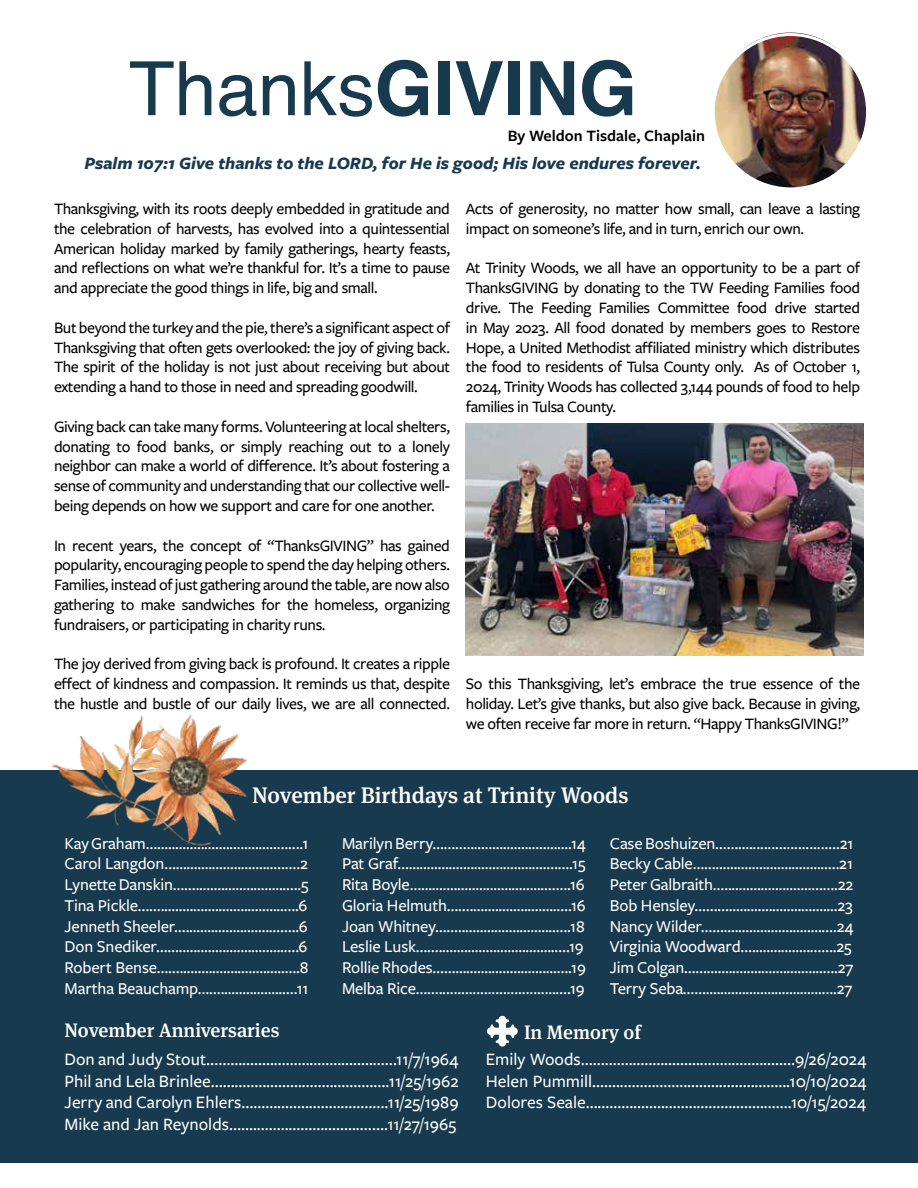
<style>
.page{position:relative;width:918px;height:1188px;background:#fff}
.page>*{position:absolute;margin:0;border:0;box-sizing:border-box;transform-origin:0 0}
.t1{font:75px "Helvetica";color:#183a4f}
.t2{font:500 22.5px "Meta Serif Pro";color:#fff}
.t3{font:500 19.5px "Meta Serif Pro";color:#fff}
.t4{font:500 18px/21.6px "Freight Sans Pro";color:#fff;text-align:justify}
.t5{font:italic 700 18px "Freight Sans Pro";color:#183a4f}
.t6{font:500 17.25px/20.7px "Freight Sans Pro";letter-spacing:-.01em;color:#fff;text-align:justify}
.t7{font:500 16.5px/19.8px "Freight Sans Pro";letter-spacing:-.025em;color:#000;text-align:justify}
.t8{font:600 16.5px "Freight Sans Pro";color:#000}
.s1{font-weight:700}
</style>
<div class="page">
<div style="left:0;top:770px;width:918px;height:392px;background:#183a4f"></div>
<svg style="left:487px;top:1016px;width:31px;height:31px"></svg>
<img style="left:163px;top:715px;width:84px;height:106px">
<img style="left:131px;top:715px;width:32px;height:15px">
<img style="left:51px;top:730px;width:179px;height:116px">
<img style="left:466px;top:423px;width:398px;height:233px">
<img style="left:713px;top:35px;width:155px;height:154px;border-radius:77px">
<div style="left:712px;top:33px;width:157px;height:157px;border:3px solid #fff;border-radius:50%"></div>
<h1 class="t1" style="left:129px;top:31px;width:510px">Thanks<span class="s1">GIVING</span></h1>
<p class="t8" style="left:508px;top:125px;width:199px">By Weldon Tisdale, Chaplain</p>
<p class="t5" style="left:85px;top:151px;width:618px">Psalm 107:1 Give thanks to the LORD, for He is good; His love endures forever.</p>
<p class="t7" style="left:466px;top:198px;width:396px">Acts of generosity, no matter how small, can leave a lasting impact on someone’s life, and in turn, enrich our own.</p>
<p class="t7" style="left:466px;top:257px;width:396px">At Trinity Woods, we all have an opportunity to be a part of ThanksGIVING by donating to the TW Feeding Families food drive. The Feeding Families Committee food drive started in May 2023. All food donated by members goes to Restore Hope, a United Methodist affiliated ministry which distributes the food to residents of Tulsa County only. As of October 1, 2024, Trinity Woods has collected 3,144 pounds of food to help families in Tulsa County.</p>
<p class="t7" style="left:54px;top:198px;width:398px">Thanksgiving, with its roots deeply embedded in gratitude and the celebration of harvests, has evolved into a quintessential American holiday marked by family gatherings, hearty feasts, and reflections on what we’re thankful for. It’s a time to pause and appreciate the good things in life, big and small.</p>
<p class="t7" style="left:54px;top:317px;width:398px">But beyond the turkey and the pie, there’s a significant aspect of Thanksgiving that often gets overlooked: the joy of giving back.<br>The spirit of the holiday is not just about receiving but about extending a hand to those in need and spreading goodwill.</p>
<p class="t7" style="left:54px;top:416px;width:398px">Giving back can take many forms. Volunteering at local shelters, donating to food banks, or simply reaching out to a lonely neighbor can make a world of difference. It’s about fostering a sense of community and understanding that our collective well&shy;being depends on how we support and care for one another.</p>
<p class="t7" style="left:54px;top:535px;width:398px">In recent years, the concept of “ThanksGIVING” has gained popularity, encouraging people to spend the day helping others.<br>Families, instead of just gathering around the table, are now also gathering to make sandwiches for the homeless, organizing fundraisers, or participating in charity runs.</p>
<p class="t7" style="left:54px;top:653px;width:398px">The joy derived from giving back is profound. It creates a ripple effect of kindness and compassion. It reminds us that, despite the hustle and bustle of our daily lives, we are all connected.</p>
<p class="t7" style="left:466px;top:673px;width:396px">So this Thanksgiving, let’s embrace the true essence of the holiday. Let’s give thanks, but also give back. Because in giving, we often receive far more in return. “Happy ThanksGIVING!”</p>
<h2 class="t2" style="left:252px;top:777px;width:378px">November Birthdays at Trinity Woods</h2>
<p class="t6" style="left:65px;top:832px;width:245px">Kay Graham….................................…….1<br>Carol Langdon…...........................…….2<br>Lynette Danskin…….........................….5<br>Tina Pickle……..................................….6<br>Jenneth Sheeler…........................…….6<br>Don Snediker…….............................….6<br>Robert Bense…….............................….8<br>Martha Beauchamp…….................….11</p>
<p class="t6" style="left:342px;top:832px;width:245px;text-align:left">Marilyn Berry……….............................14<br>Pat Graf…......................................…….15<br>Rita Boyle…..................................…….16<br>Gloria Helmuth……........................….16<br>Joan Whitney……...........................….18<br>Leslie Lusk……................................….19<br>Rollie Rhodes……............................….19<br>Melba Rice……...............................….19</p>
<p class="t6" style="left:610px;top:832px;width:245px">Case Boshuizen…….......................….21<br>Becky Cable……..............................….21<br>Peter Galbraith…........................…….22<br>Bob Hensley………..............................23<br>Nancy Wilder……...........................….24<br>Virginia Woodward…................…….25<br>Jim Colgan……................................….27<br>Terry Seba……................................….27</p>
<p class="t3" style="left:64px;top:1016px;width:216px">November Anniversaries</p>
<p class="t4" style="left:64px;top:1048px;width:396px">Don and Judy Stout……......................................….11/7/1964<br>Phil and Lela Brinlee…...................................…….11/25/1962<br>Jerry and Carolyn Ehlers…...........................…….11/25/1989<br>Mike and Jan Reynolds…..............................…….11/27/1965</p>
<p class="t3" style="left:524px;top:1018px;width:118px">In Memory of</p>
<p class="t4" style="left:486px;top:1048px;width:382px">Emily Woods…….............................................…9/26/2024<br>Helen Pummill..................................................10/10/2024<br>Dolores Seale....................................................10/15/2024</p>
</div>
